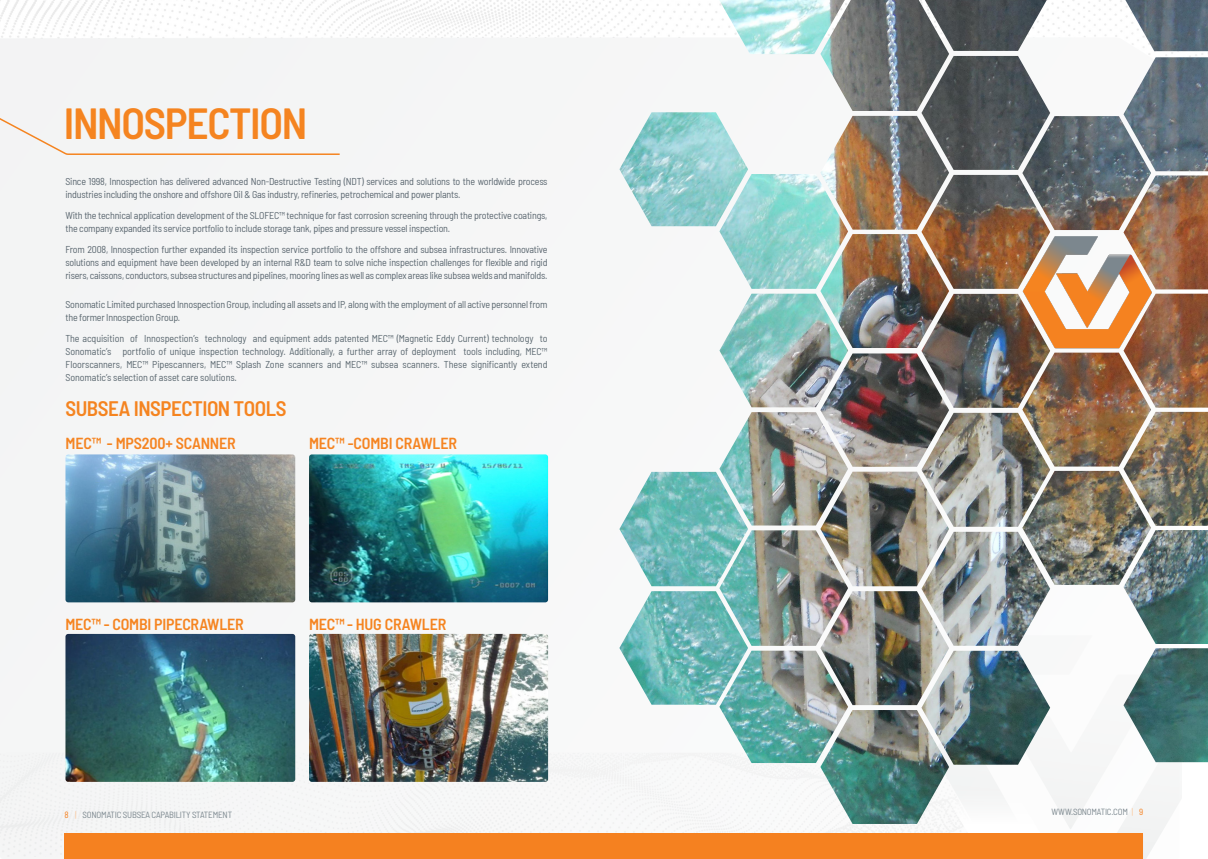
<style>
.page{position:relative;width:1208px;height:859px;background:#fff}
.page>*{position:absolute;margin:0;border:0;box-sizing:border-box;transform-origin:0 0}
.t1{font:600 semi-condensed 43.5px "Barlow";letter-spacing:-.03em;color:#f58420}
.t2{font:600 semi-condensed 21px "Barlow";letter-spacing:-.025em;color:#f58420}
.t3{font:600 semi-condensed 16px "Barlow";letter-spacing:-.01em;color:#f58421}
.t4{font:600 semi-condensed 16px "Barlow";letter-spacing:-.015em;color:#f58420}
.t5{font:semi-condensed 10px/13px "Barlow";letter-spacing:-.02em;color:#5b6770}
.t6{font:semi-condensed 10px/13px "Barlow";letter-spacing:-.02em;color:#5b6870}
.t7{font:semi-condensed 9px "Barlow";letter-spacing:-.02em;color:#7c888f}
.s1{color:#5b6870}
.s2{color:#f58120}
.s3{color:#fcc89b}
</style>
<div class="page">
<div style="left:0;top:534px;width:1051px;height:325px;background:#f6f7f7"></div>
<svg style="left:949px;top:635px;width:232px;height:224px"></svg>
<svg style="left:65px;top:775px;width:1078px;height:84px"></svg>
<div style="left:65px;top:833px;width:1077px;height:26px;background:#f58120"></div>
<div style="left:0;top:104px;width:341px;height:52px;background:#f3f4f4"></div>
<img style="left:65px;top:634px;width:230px;height:148px">
<img style="left:309px;top:454px;width:239px;height:148px">
<img style="left:309px;top:634px;width:239px;height:148px">
<img style="left:65px;top:454px;width:230px;height:148px">
<img style="left:719px;top:0;width:101px;height:54px">
<img style="left:820px;top:0;width:129px;height:111px">
<img style="left:925px;top:0;width:121px;height:51px">
<img style="left:1125px;top:0;width:83px;height:51px">
<img style="left:1123px;top:57px;width:85px;height:114px">
<img style="left:1123px;top:175px;width:85px;height:114px">
<img style="left:1022px;top:116px;width:129px;height:114px">
<img style="left:921px;top:56px;width:129px;height:114px">
<img style="left:820px;top:116px;width:129px;height:114px">
<img style="left:921px;top:175px;width:129px;height:114px">
<img style="left:1123px;top:294px;width:85px;height:114px">
<img style="left:719px;top:174px;width:129px;height:115px">
<img style="left:719px;top:294px;width:129px;height:113px">
<img style="left:619px;top:472px;width:129px;height:114px">
<img style="left:719px;top:412px;width:129px;height:113px">
<img style="left:619px;top:591px;width:129px;height:114px">
<img style="left:719px;top:530px;width:129px;height:116px">
<img style="left:820px;top:234px;width:129px;height:114px">
<img style="left:820px;top:353px;width:129px;height:114px">
<img style="left:921px;top:294px;width:129px;height:114px">
<img style="left:921px;top:413px;width:129px;height:114px">
<img style="left:1022px;top:353px;width:129px;height:114px">
<img style="left:1123px;top:648px;width:85px;height:114px">
<img style="left:1123px;top:530px;width:85px;height:114px">
<img style="left:1022px;top:471px;width:129px;height:114px">
<img style="left:921px;top:532px;width:129px;height:114px">
<img style="left:921px;top:651px;width:129px;height:114px">
<img style="left:820px;top:591px;width:129px;height:114px">
<img style="left:719px;top:651px;width:129px;height:112px">
<img style="left:820px;top:472px;width:129px;height:114px">
<img style="left:820px;top:710px;width:129px;height:114px">
<img style="left:1123px;top:412px;width:85px;height:114px">
<img style="left:1018px;top:236px;width:137px;height:114px">
<img style="left:619px;top:112px;width:129px;height:114px">
<h1 class="t1" style="left:64px;top:92px;width:245px">INNOSPECTION</h1>
<p class="t5" style="left:65px;top:174px;width:483px">Since 1998, Innospection has delivered advanced Non-Destructive Testing (NDT) services and solutions to the worldwide process industries including the onshore and offshore Oil &amp; Gas industry, refineries, petrochemical and power plants.</p>
<p class="t5" style="left:65px;top:208px;width:483px">With the technical application development of the SLOFEC™ technique for fast corrosion screening through the protective coatings, the company e<span class="s1">x</span>panded its service portfolio to include storage tank, pipes and pressure vessel inspection.</p>
<p class="t5" style="left:65px;top:242px;width:483px;text-align:justify">From 2008, Innospection further expanded its inspection service portfolio to the offshore and subsea infrastructures. Innovative solutions and equipment have been developed by an internal R&amp;D team to solve niche inspection challenges for flexible and rigid risers, caissons, conductors, subsea structures and pipelines, mooring lines as well as complex areas like subsea welds and manifolds.</p>
<p class="t6" style="left:65px;top:297px;width:483px">Sonomatic Limited purchased Innospection Group, including all assets and IP, along with the employment of all active personnel from the former Innospection Group.</p>
<p class="t6" style="left:65px;top:331px;width:483px;text-align:justify">The acquisition of Innospection’s technology and equipment adds patented MEC™ (Magnetic Eddy Current) technology to Sonomatic’s portfolio of unique inspection technology. Additionally, a further array of deployment tools including, MEC™ Floorscanners, MEC™ Pipescanners, MEC™ Splash Zone scanners and MEC™ subsea scanners. These significantly extend Sonomatic’s selection of asset care solutions.</p>
<h2 class="t2" style="left:65px;top:394px;width:223px">SUBSEA INSPECTION TOOLS</h2>
<h3 class="t3" style="left:309px;top:432px;width:149px">MEC™ -COMBI CRAWLER</h3>
<h3 class="t3" style="left:65px;top:432px;width:172px">MEC™ - MPS200+ SCANNER</h3>
<h3 class="t4" style="left:65px;top:613px;width:180px">MEC™ - COMBI PIPECRAWLER</h3>
<h3 class="t4" style="left:309px;top:613px;width:139px">MEC™ - HUG CRAWLER</h3>
<p class="t7" style="left:65px;top:808px;width:169px"><span class="s2">8</span> <span class="s3">|</span> SONOMATIC SUBSEA CAPABILITY STATEMENT</p>
<p class="t7" style="left:1051px;top:805px;width:93px">WWW.SONOMATIC.COM <span class="s3">|</span> <span class="s2">9</span></p>
</div>
